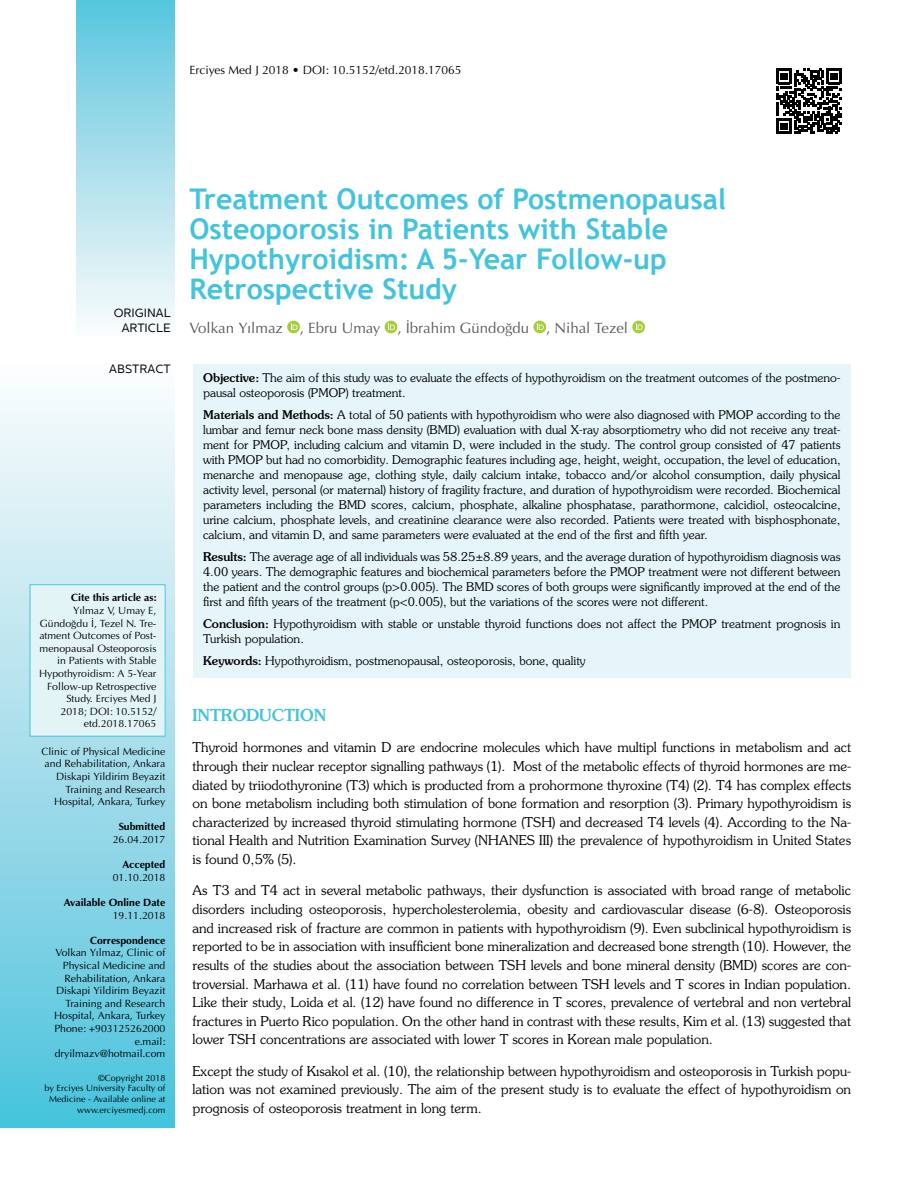
<style>
.page{position:relative;width:915px;height:1191px;background:#fff}
.page>*{position:absolute;margin:0;border:0;box-sizing:border-box;transform-origin:0 0}
.t1{font:700 28.5px/30px "Trebuchet MS";color:#42c4dd}
.t2{font:500 16.5px "Souvenir Std";color:#42c4dd}
.t3{font:15px "Optima Normal Tr";color:#58595b}
.t4{font:300 13.5px/18.6px "Souvenir Std";color:#000;text-align:justify}
.t5{font:300 12px/15px "Souvenir Std";color:#000}
.t6{font:12px "Optima Normal Tr";color:#000}
.t7{font:12px/14.4px "Centrale Sans";color:#000;text-align:right}
.t8{font:10.5px/12.6px "Optima Normal Tr";color:#000;text-align:right}
.t9{font:10.5px "Optima Bold Tr";color:#000}
.t10{font:9px/10.8px "Optima Normal Tr";color:#000;text-align:right}
.s1{font-weight:500}
</style>
<div class="page">
<div style="left:193px;top:364px;width:657px;height:313px;background:#e5f5f9"></div>
<div style="left:76px;top:0;width:98px;height:338px;background:linear-gradient(to bottom,#5ac5dd,#fdfcfc)"></div>
<div style="left:0;top:364px;width:174px;height:763px;background:linear-gradient(to bottom,#fffcfc,#4dc2dc)"></div>
<svg style="left:287px;top:320px;width:13px;height:13px"></svg>
<svg style="left:290px;top:323px;width:7px;height:7px"></svg>
<svg style="left:384px;top:320px;width:13px;height:13px"></svg>
<svg style="left:388px;top:323px;width:7px;height:7px"></svg>
<svg style="left:533px;top:320px;width:13px;height:13px"></svg>
<svg style="left:536px;top:323px;width:7px;height:7px"></svg>
<svg style="left:632px;top:320px;width:12px;height:13px"></svg>
<svg style="left:635px;top:323px;width:7px;height:7px"></svg>
<div style="left:30px;top:585px;width:135px;height:151px;background:#e3f4f7"></div>
<svg style="left:776px;top:69px;width:65px;height:65px"></svg>
<p class="t6" style="left:189px;top:62px;width:273px">Erciyes Med J 2018 • DOI: 10.5152/etd.2018.17065</p>
<p class="t7" style="left:114px;top:306px;width:58px">ORIGINAL<br>ARTICLE</p>
<p class="t7" style="left:109px;top:361px;width:63px">ABSTRACT</p>
<p class="t9" style="left:71px;top:591px;width:87px">Cite this article as:</p>
<p class="t8" style="left:39px;top:604px;width:119px">Yılmaz V, Umay E,<br>Gündoğdu İ, Tezel N. Tre&shy;atment Outcomes of Post&shy;menopausal Osteoporosis in Patients with Stable<br>Hypothyroidism: A 5-Year<br>Follow-up Retrospective<br>Study. Erciyes Med J<br>2018; DOI: 10.5152/ etd.2018.17065</p>
<p class="t8" style="left:41px;top:745px;width:125px">Clinic of Physical Medicine and Rehabilitation, Ankara<br>Diskapi Yildirim Beyazit<br>Training and Research<br>Hospital, Ankara, Turkey</p>
<p class="t9" style="left:119px;top:820px;width:48px">Submitted</p>
<p class="t8" style="left:113px;top:833px;width:54px">26.04.2017</p>
<p class="t9" style="left:122px;top:858px;width:44px">Accepted</p>
<p class="t8" style="left:113px;top:871px;width:54px">01.10.2018</p>
<p class="t9" style="left:64px;top:896px;width:103px">Available Online Date</p>
<p class="t8" style="left:113px;top:908px;width:54px">19.11.2018</p>
<p class="t9" style="left:90px;top:933px;width:77px">Correspondence</p>
<p class="t8" style="left:54px;top:946px;width:113px">Volkan Yılmaz, Clinic of<br>Physical Medicine and<br>Rehabilitation, Ankara<br>Diskapi Yildirim Beyazit<br>Training and Research<br>Hospital, Ankara, Turkey<br>Phone: +903125262000 e.mail: dryilmazv@hotmail.com</p>
<p class="t10" style="left:45px;top:1072px;width:122px">©Copyright 2018<br>by Erciyes University Faculty of<br>Medicine - Available online at www.erciyesmedj.com</p>
<h1 class="t1" style="left:189px;top:184px;width:538px">Treatment Outcomes of Postmenopausal Osteoporosis in Patients with Stable Hypothyroidism: A 5-Year Follow-up Retrospective Study</h1>
<p class="t3" style="left:189px;top:319px;width:440px">Volkan Yılmaz , Ebru Umay , İbrahim Gündoğdu , Nihal Tezel</p>
<p class="t5" style="left:203px;top:370px;width:638px"><span class="s1">Objective:</span> The aim of this study was to evaluate the effects of hypothyroidism on the treatment outcomes of the postmeno&shy;pausal osteoporosis (PMOP) treatment.</p>
<p class="t5" style="left:203px;top:407px;width:639px;text-align:justify"><span class="s1">Materials and Methods:</span> A total of 50 patients with hypothyroidism who were also diagnosed with PMOP according to the lumbar and femur neck bone mass density (BMD) evaluation with dual X-ray absorptiometry who did not receive any treat&shy;ment for PMOP, including calcium and vitamin D, were included in the study. The control group consisted of 47 patients with PMOP but had no comorbidity. Demographic features including age, height, weight, occupation, the level of education, menarche and menopause age, clothing style, daily calcium intake, tobacco and/or alcohol consumption, daily physical activity level, personal (or maternal) history of fragility fracture, and duration of hypothyroidism were recorded. Biochemical parameters including the BMD scores, calcium, phosphate, alkaline phosphatase, parathormone, calcidiol, osteocalcine, urine calcium, phosphate levels, and creatinine clearance were also recorded. Patients were treated with bisphosphonate, calcium, and vitamin D, and same parameters were evaluated at the end of the first and fifth year.</p>
<p class="t5" style="left:203px;top:549px;width:639px;text-align:justify"><span class="s1">Results:</span> The average age of all individuals was 58.25±8.89 years, and the average duration of hypothyroidism diagnosis was 4.00 years. The demographic features and biochemical parameters before the PMOP treatment were not different between the patient and the control groups (p&gt;0.005). The BMD scores of both groups were significantly improved at the end of the first and fifth years of the treatment (p&lt;0.005), but the variations of the scores were not different.</p>
<p class="t5" style="left:203px;top:616px;width:638px"><span class="s1">Conclusion:</span> Hypothyroidism with stable or unstable thyroid functions does not affect the PMOP treatment prognosis in<br>Turkish population.</p>
<p class="t5" style="left:203px;top:653px;width:384px"><span class="s1">Keywords:</span> Hypothyroidism, postmenopausal, osteoporosis, bone, quality</p>
<p class="t2" style="left:192px;top:705px;width:135px">INTRODUCTION</p>
<p class="t4" style="left:192px;top:738px;width:660px">Thyroid hormones and vitamin D are endocrine molecules which have multipl functions in metabolism and act through their nuclear receptor signalling pathways (1). Most of the metabolic effects of thyroid hormones are me&shy;diated by triiodothyronine (T3) which is producted from a prohormone thyroxine (T4) (2). T4 has complex effects on bone metabolism including both stimulation of bone formation and resorption (3). Primary hypothyroidism is characterized by increased thyroid stimulating hormone (TSH) and decreased T4 levels (4). According to the Na&shy;tional Health and Nutrition Examination Survey (NHANES III) the prevalence of hypothyroidism in United States is found 0,5% (5).</p>
<p class="t4" style="left:192px;top:881px;width:660px">As T3 and T4 act in several metabolic pathways, their dysfunction is associated with broad range of metabolic disorders including osteoporosis, hypercholesterolemia, obesity and cardiovascular disease (6-8). Osteoporosis and increased risk of fracture are common in patients with hypothyroidism (9). Even subclinical hypothyroidism is reported to be in association with insufficient bone mineralization and decreased bone strength (10). However, the results of the studies about the association between TSH levels and bone mineral density (BMD) scores are con&shy;troversial. Marhawa et al. (11) have found no correlation between TSH levels and T scores in Indian population.<br>Like their study, Loida et al. (12) have found no difference in T scores, prevalence of vertebral and non vertebral fractures in Puerto Rico population. On the other hand in contrast with these results, Kim et al. (13) suggested that lower TSH concentrations are associated with lower T scores in Korean male population.</p>
<p class="t4" style="left:192px;top:1061px;width:660px">Except the study of Kısakol et al. (10), the relationship between hypothyroidism and osteoporosis in Turkish popu&shy;lation was not examined previously. The aim of the present study is to evaluate the effect of hypothyroidism on prognosis of osteoporosis treatment in long term.</p>
</div>
